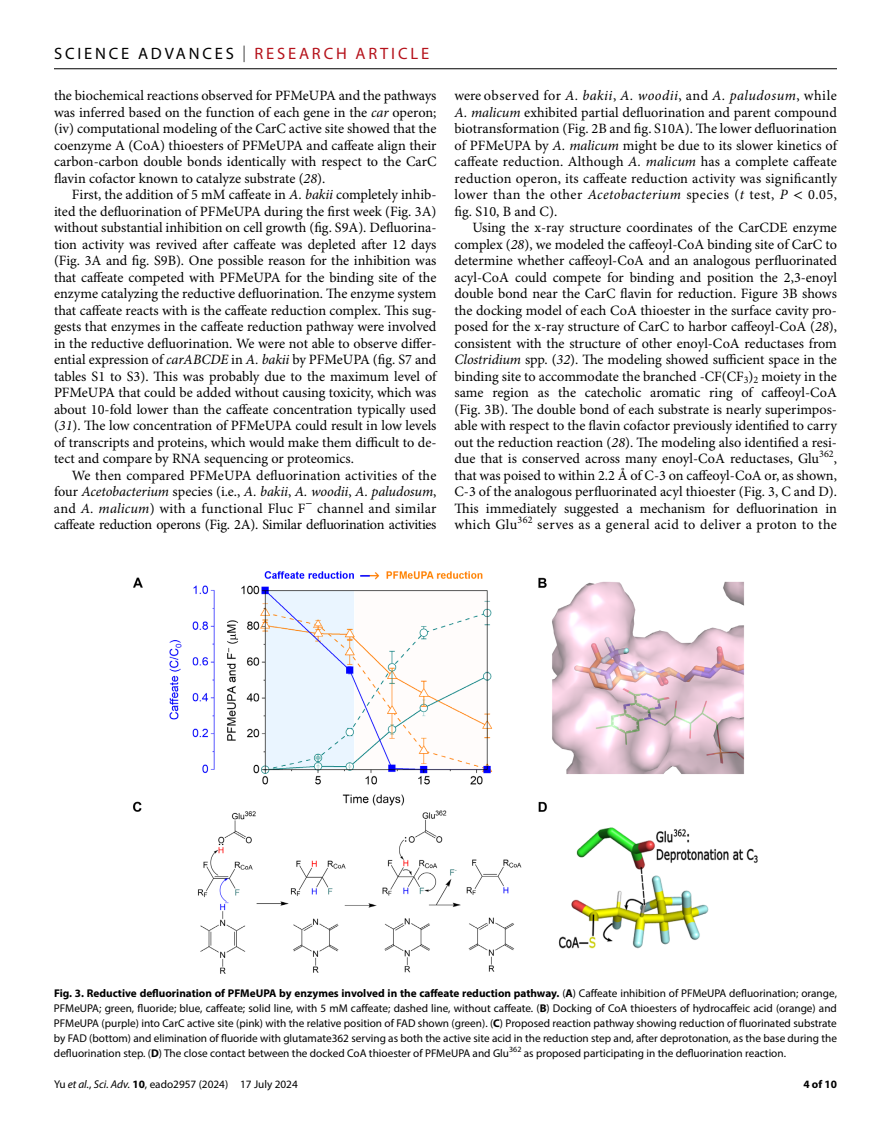
<style>
.page{position:relative;width:891px;height:1134px;background:#fff}
.page>*{position:absolute;margin:0;border:0;box-sizing:border-box;transform-origin:0 0}
.t1{font:16.5px "Myriad Pro";letter-spacing:.17em;color:#000}
.t2{font:14.25px/16.5px "Minion Pro";color:#000;text-align:justify}
.t3{font:11.25px/15px "Myriad Pro";color:#000;text-align:justify}
.t4{font:700 11.25px "Myriad Pro";color:#000}
.s1{font-weight:300}
.s2{color:#b5121b}
.s3{font-style:italic}
.s4{font-family:"STIX"}
.s5{font-weight:700}
</style>
<div class="page">
<hr style="left:54px;top:68px;width:783px;height:1px;background:#000">
<img style="left:133px;top:571px;width:625px;height:403px">
<p class="t1" style="left:54px;top:44px;width:376px">Science Adva nces <span class="s1">|</span> <span class="s2">Resear ch Ar ticle</span></p>
<p class="t2" style="left:54px;top:88px;width:384px">the biochemical reactions observed for PFMeUPA and the pathways was inferred based on the function of each gene in the <span class="s3">car</span> operon; (iv) computational modeling of the CarC active site showed that the coenzyme A (CoA) thioesters of PFMeUPA and caffeate align their carbon-carbon double bonds identically with respect to the CarC flavin cofactor known to catalyze substrate (<span class="s3">28</span>).</p>
<p class="t2" style="left:54px;top:187px;width:384px;text-indent:18px">First, the addition of 5 mM caffeate in <span class="s3">A. bakii</span> completely inhib&shy;ited the defluorination of PFMeUPA during the first week (Fig. 3A) without substantial inhibition on cell growth (fig. S9A). Defluorina&shy;tion activity was revived after caffeate was depleted after 12 days (Fig. 3A and fig. S9B). One possible reason for the inhibition was that caffeate competed with PFMeUPA for the binding site of the enzyme catalyzing the reductive defluorination. The enzyme system that caffeate reacts with is the caffeate reduction complex. This sug&shy;gests that enzymes in the caffeate reduction pathway were involved in the reductive defluorination. We were not able to observe differ&shy;ential expression of <span class="s3">carABCDE</span> in <span class="s3">A. bakii</span> by PFMeUPA (fig. S7 and tables S1 to S3). This was probably due to the maximum level of PFMeUPA that could be added without causing toxicity, which was about 10-fold lower than the caffeate concentration typically used (<span class="s3">31</span>). The low concentration of PFMeUPA could result in low levels of transcripts and proteins, which would make them difficult to de&shy;tect and compare by RNA sequencing or proteomics.</p>
<p class="t2" style="left:54px;top:468px;width:384px;text-indent:18px">We then compared PFMeUPA defluorination activities of the four <span class="s3">Acetobacterium</span> species (i.e., <span class="s3">A. bakii</span>, <span class="s3">A. woodii</span>, <span class="s3">A. paludosum</span>, and <span class="s3">A. malicum</span>) with a functional Fluc F<sup>−</sup> channel and similar caffeate reduction operons (Fig. 2A). Similar defluorination activities</p>
<p class="t2" style="left:454px;top:88px;width:384px">were observed for <span class="s3">A. bakii</span>, <span class="s3">A. woodii</span>, and <span class="s3">A. paludosum</span>, while <span class="s3">A. malicum</span> exhibited partial defluorination and parent compound biotransformation (Fig. 2B and fig. S10A). The lower defluorination of PFMeUPA by <span class="s3">A. malicum</span> might be due to its slower kinetics of caffeate reduction. Although <span class="s3">A. malicum</span> has a complete caffeate reduction operon, its caffeate reduction activity was significantly lower than the other <span class="s3">Acetobacterium</span> species (<span class="s3">t</span> test, <span class="s3">P</span> <span class="s4">&lt;</span> 0.05, fig. S10, B and C).</p>
<p class="t2" style="left:454px;top:220px;width:384px;text-indent:18px">Using the x-ray structure coordinates of the CarCDE enzyme complex (<span class="s3">28</span>), we modeled the caffeoyl-CoA binding site of CarC to determine whether caffeoyl-CoA and an analogous perfluorinated acyl-CoA could compete for binding and position the 2,3-enoyl double bond near the CarC flavin for reduction. Figure 3B shows the docking model of each CoA thioester in the surface cavity pro&shy;posed for the x-ray structure of CarC to harbor caffeoyl-CoA (<span class="s3">28</span>), consistent with the structure of other enoyl-CoA reductases from <span class="s3">Clostridium</span> spp. (<span class="s3">32</span>). The modeling showed sufficient space in the binding site to accommodate the branched -CF(CF<sub>3</sub>)<sub>2</sub> moiety in the same region as the catecholic aromatic ring of caffeoyl-CoA (Fig. 3B). The double bond of each substrate is nearly superimpos&shy;able with respect to the flavin cofactor previously identified to carry out the reduction reaction (<span class="s3">28</span>). The modeling also identified a resi&shy;due that is conserved across many enoyl-CoA reductases, Glu<sup>362</sup>, that was poised to within 2.2 Å of C-3 on caffeoyl-CoA or, as shown, C-3 of the analogous perfluorinated acyl thioester (Fig. 3, C and D).<br>This immediately suggested a mechanism for defluorination in which Glu<sup>362</sup> serves as a general acid to deliver a proton to the</p>
<p class="t3" style="left:54px;top:986px;width:785px"><span class="s5">Fig. 3. Reductive defluorination of PFMeUPA by enzymes involved in the caffeate reduction pathway.</span> (<span class="s5">A</span>) Caffeate inhibition of PFMeUPA defluorination; orange, PFMeUPA; green, fluoride; blue, caffeate; solid line, with 5 mM caffeate; dashed line, without caffeate. (<span class="s5">B</span>) Docking of CoA thioesters of hydrocaffeic acid (orange) and PFMeUPA (purple) into CarC active site (pink) with the relative position of FAD shown (green). (<span class="s5">C</span>) Proposed reaction pathway showing reduction of fluorinated substrate by FAD (bottom) and elimination of fluoride with glutamate362 serving as both the active site acid in the reduction step and, after deprotonation, as the base during the defluorination step. (<span class="s5">D</span>) The close contact between the docked CoA thioester of PFMeUPA and Glu<sup>362</sup> as proposed participating in the defluorination reaction.</p>
<p class="t3" style="left:54px;top:1076px;width:245px">Yu <span class="s3">et al.</span>, <span class="s3">Sci. Adv.</span> <span class="s5">10</span>, eado2957 (2024) 17 July 2024</p>
<p class="t4" style="left:803px;top:1076px;width:35px">4 of 10</p>
</div>
